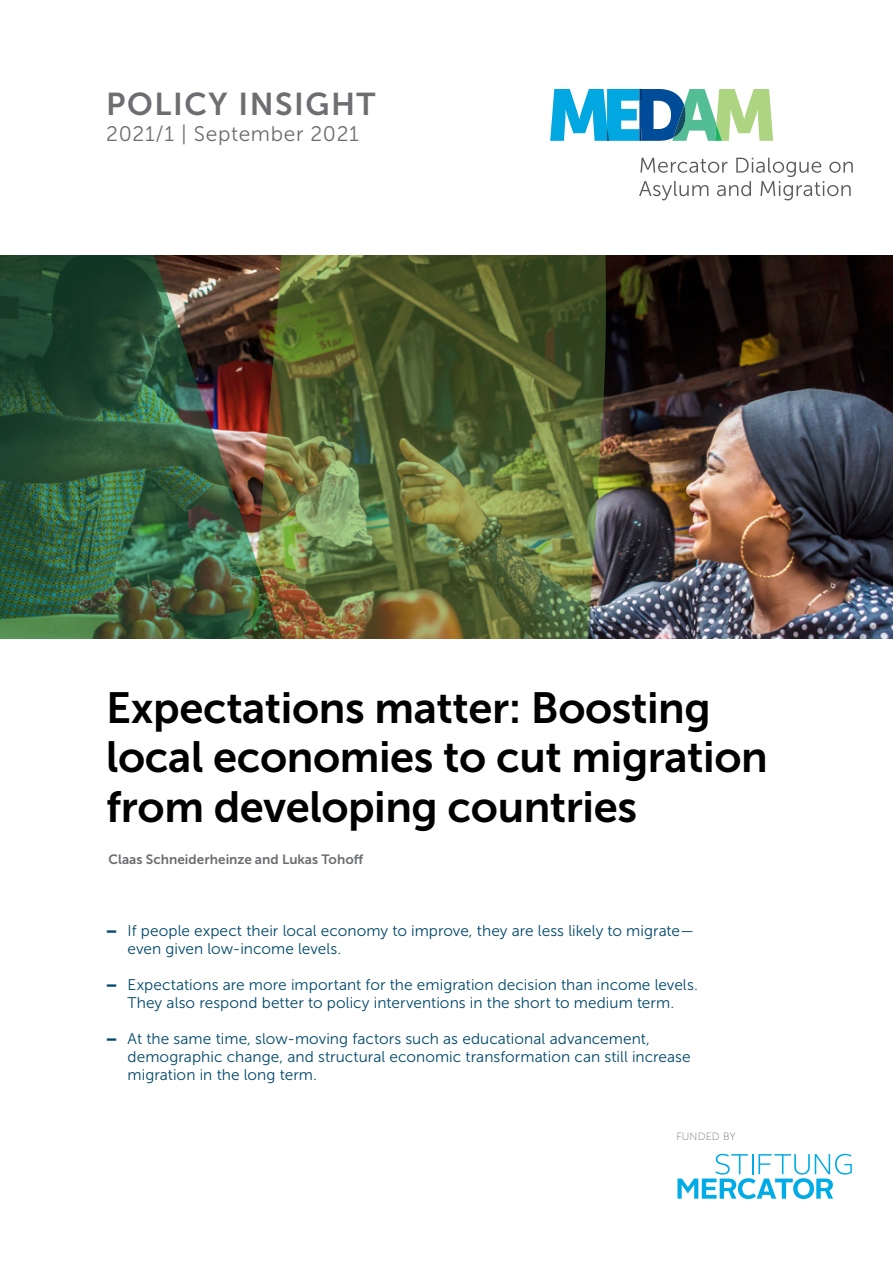
<style>
.page{position:relative;width:893px;height:1263px;background:#fff}
.page>*{position:absolute;margin:0;border:0;box-sizing:border-box;transform-origin:0 0}
.t1{font:600 43.5px/49.5px "Museo Sans";letter-spacing:-.01em;color:#000}
.t2{font:600 31.5px "Museo Sans";letter-spacing:.05em;color:#6d6e71}
.t3{font:21px "Museo Sans";letter-spacing:.03em;color:#6d6e71}
.t4{font:15.45px/18px "Museo Sans";letter-spacing:.005em;color:#00496b}
.t5{font:600 13.5px "Museo Sans";letter-spacing:.005em;color:#6d6e71}
.t6{font:300 10.5px "Museo Sans";letter-spacing:.02em;color:#6d6e71}
.s1{font-weight:800}
</style>
<div class="page">
<svg style="left:677px;top:1154px;width:175px;height:45px"></svg>
<svg style="left:639px;top:158px;width:214px;height:42px"></svg>
<svg style="left:550px;top:89px;width:223px;height:52px"></svg>
<img style="left:618px;top:255px;width:275px;height:383px">
<img style="left:0;top:255px;width:257px;height:383px">
<img style="left:257px;top:255px;width:361px;height:383px">
<img style="left:224px;top:563px;width:171px;height:75px">
<h2 class="t2" style="left:106px;top:87px;width:271px">POLICY INSIGHT</h2>
<h3 class="t3" style="left:106px;top:122px;width:254px">2021/1 | September 2021</h3>
<h1 class="t1" style="left:106px;top:683px;width:663px">Expectations matter: Boosting local economies to cut migration from developing countries</h1>
<p class="t5" style="left:108px;top:852px;width:256px">Claas Schneiderheinze and Lukas Tohoff</p>
<p class="t4" style="left:128px;top:922px;width:568px;text-indent:-21px"><span class="s1">–</span> If people expect their local economy to improve, they are less likely to migrate— even given low-income levels.</p>
<p class="t4" style="left:106px;top:976px;width:593px;text-align:center"><span class="s1">–</span> Expectations are more important for the emigration decision than income levels.<br>They also respond better to policy interventions in the short to medium term.</p>
<p class="t4" style="left:128px;top:1030px;width:565px;text-indent:-21px"><span class="s1">–</span> At the same time, slow-moving factors such as educational advancement, demographic change, and structural economic transformation can still increase migration in the long term.</p>
<p class="t6" style="left:676px;top:1131px;width:61px">FUNDED BY</p>
</div>
